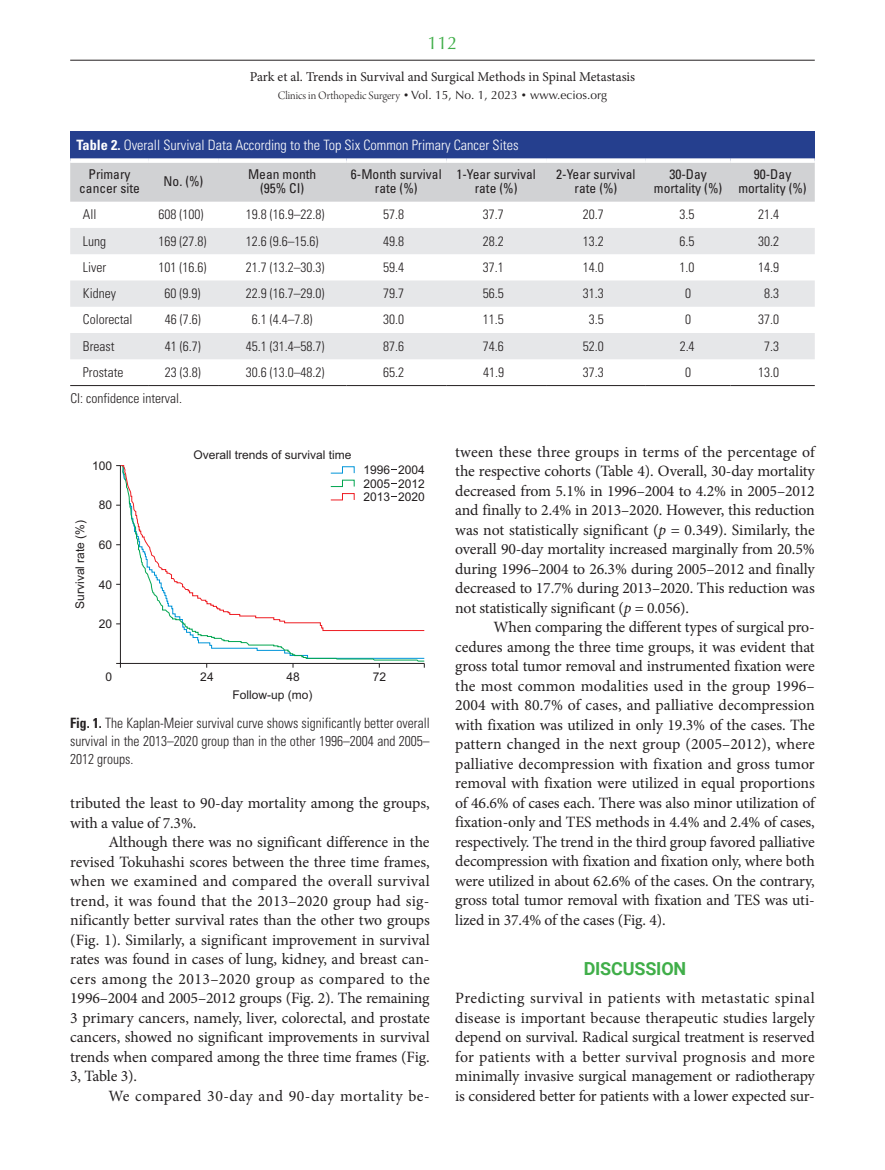
<style>
.page{position:relative;width:885px;height:1170px;background:#fff}
.page>*{position:absolute;margin:0;border:0;box-sizing:border-box;transform-origin:0 0}
.t1{font:700 18px "Roboto";letter-spacing:-.01em;color:#40ae49}
.t2{font:18px "Optima LT Std";color:#40ae49}
.t3{font:15.75px/19.5px "Minion Pro";letter-spacing:-.01em;color:#231f20;text-align:justify}
.t4{font:15.75px "Minion Pro";letter-spacing:.03em;color:#231f20}
.t5{font:300 condensed 14.25px/18px "Univers LT Std";color:#231f20;text-align:justify;scale:.95 1}
.t6{font:300 condensed 14.25px "Univers LT Std";color:#fff}
.t7{font:300 condensed 13.5px "Univers LT Std";color:#231f20}
.t8{font:condensed 13.5px/13.5px "Univers LT Std";color:#231f20;text-align:center}
.t9{font:13.5px "Minion Pro";color:#231f20}
.t10{font:12px/13.4px "Arial";color:#231f20;text-align:justify}
.t11{font:12px "Optima LT Std";color:#231f20}
.s1{font-family:"Arno Pro Light Display"}
.s2{font-size:9px}
.s3{font-weight:700}
.s4{font-style:italic}
</style>
<div class="page">
<hr style="left:70px;top:60px;width:744px;height:1px;background:#231f20">
<div style="left:70px;top:131px;width:744px;height:30px;background:#253f8e"></div>
<div style="left:70px;top:163px;width:744px;height:39px;background:#d1d2d4"></div>
<svg style="left:70px;top:228px;width:744px;height:131px;fill:#e6e7e9"></svg>
<div style="left:70px;top:158px;width:79px;height:5px;background:#fff"></div>
<div style="left:149px;top:158px;width:69px;height:5px;background:#fff"></div>
<div style="left:218px;top:158px;width:128px;height:5px;background:#fff"></div>
<div style="left:346px;top:158px;width:100px;height:5px;background:#fff"></div>
<div style="left:446px;top:158px;width:100px;height:5px;background:#fff"></div>
<div style="left:546px;top:158px;width:99px;height:5px;background:#fff"></div>
<div style="left:645px;top:158px;width:85px;height:5px;background:#fff"></div>
<div style="left:730px;top:158px;width:84px;height:5px;background:#fff"></div>
<hr style="left:70px;top:385px;width:79px;height:1px;background:#231f20">
<hr style="left:149px;top:385px;width:69px;height:1px;background:#231f20">
<hr style="left:218px;top:385px;width:128px;height:1px;background:#231f20">
<hr style="left:346px;top:385px;width:100px;height:1px;background:#231f20">
<hr style="left:446px;top:385px;width:100px;height:1px;background:#231f20">
<hr style="left:546px;top:385px;width:99px;height:1px;background:#231f20">
<hr style="left:645px;top:385px;width:85px;height:1px;background:#231f20">
<hr style="left:730px;top:385px;width:84px;height:1px;background:#231f20">
<svg style="left:116px;top:465px;width:309px;height:203px"></svg>
<svg style="left:330px;top:466px;width:25px;height:35px"></svg>
<p class="t2" style="left:427px;top:32px;width:32px">112</p>
<p class="t9" style="left:250px;top:68px;width:387px">Park et al. Trends in Survival and Surgical Methods in Spinal Metastasis</p>
<p class="t11" style="left:278px;top:88px;width:331px"><span class="s1">Clinics in Orthopedic Surgery</span> <span class="s2">•</span> Vol. 15, No. 1, 2023 <span class="s2">•</span> www.ecios.org</p>
<p class="t6" style="left:77px;top:136px;width:443px"><span class="s3">Table 2.</span> Overall Survival Data According to the Top Six Common Primary Cancer Sites</p>
<p class="t8" style="left:79px;top:168px;width:62px">Primary cancer site</p>
<p class="t8" style="left:163px;top:174px;width:41px">No. (%)</p>
<p class="t8" style="left:248px;top:168px;width:70px">Mean month (95% CI)</p>
<p class="t8" style="left:351px;top:168px;width:92px">6-Month survival rate (%)</p>
<p class="t8" style="left:456px;top:168px;width:81px">1-Year survival rate (%)</p>
<p class="t8" style="left:556px;top:168px;width:81px">2-Year survival rate (%)</p>
<p class="t8" style="left:654px;top:168px;width:70px">30-Day mortality (%)</p>
<p class="t8" style="left:738px;top:168px;width:70px">90-Day mortality (%)</p>
<p class="t7" style="left:83px;top:206px;width:15px">All</p>
<p class="t7" style="left:158px;top:206px;width:46px">608 (100)</p>
<p class="t7" style="left:246px;top:206px;width:80px">19.8 (16.9–22.8)</p>
<p class="t7" style="left:383px;top:206px;width:22px">57.8</p>
<p class="t7" style="left:483px;top:206px;width:22px">37.7</p>
<p class="t7" style="left:582px;top:206px;width:22px">20.7</p>
<p class="t7" style="left:679px;top:206px;width:16px">3.5</p>
<p class="t7" style="left:758px;top:206px;width:22px">21.4</p>
<p class="t7" style="left:83px;top:233px;width:25px">Lung</p>
<p class="t7" style="left:159px;top:233px;width:49px">169 (27.8)</p>
<p class="t7" style="left:246px;top:233px;width:74px">12.6 (9.6–15.6)</p>
<p class="t7" style="left:383px;top:233px;width:22px">49.8</p>
<p class="t7" style="left:483px;top:233px;width:22px">28.2</p>
<p class="t7" style="left:582px;top:233px;width:22px">13.2</p>
<p class="t7" style="left:679px;top:233px;width:16px">6.5</p>
<p class="t7" style="left:758px;top:233px;width:22px">30.2</p>
<p class="t7" style="left:83px;top:259px;width:25px">Liver</p>
<p class="t7" style="left:159px;top:259px;width:49px">101 (16.6)</p>
<p class="t7" style="left:246px;top:259px;width:80px">21.7 (13.2–30.3)</p>
<p class="t7" style="left:383px;top:259px;width:22px">59.4</p>
<p class="t7" style="left:483px;top:259px;width:22px">37.1</p>
<p class="t7" style="left:582px;top:259px;width:22px">14.0</p>
<p class="t7" style="left:679px;top:259px;width:16px">1.0</p>
<p class="t7" style="left:758px;top:259px;width:22px">14.9</p>
<p class="t7" style="left:83px;top:285px;width:34px">Kidney</p>
<p class="t7" style="left:165px;top:285px;width:37px">60 (9.9)</p>
<p class="t7" style="left:246px;top:285px;width:80px">22.9 (16.7–29.0)</p>
<p class="t7" style="left:383px;top:285px;width:22px">79.7</p>
<p class="t7" style="left:483px;top:285px;width:22px">56.5</p>
<p class="t7" style="left:582px;top:285px;width:22px">31.3</p>
<p class="t7" style="left:685px;top:285px;width:7px">0</p>
<p class="t7" style="left:764px;top:285px;width:16px">8.3</p>
<p class="t7" style="left:83px;top:311px;width:51px">Colorectal</p>
<p class="t7" style="left:165px;top:311px;width:37px">46 (7.6)</p>
<p class="t7" style="left:252px;top:311px;width:62px">6.1 (4.4–7.8)</p>
<p class="t7" style="left:383px;top:311px;width:22px">30.0</p>
<p class="t7" style="left:483px;top:311px;width:22px">11.5</p>
<p class="t7" style="left:588px;top:311px;width:16px">3.5</p>
<p class="t7" style="left:685px;top:311px;width:7px">0</p>
<p class="t7" style="left:758px;top:311px;width:22px">37.0</p>
<p class="t7" style="left:83px;top:338px;width:33px">Breast</p>
<p class="t7" style="left:165px;top:338px;width:37px">41 (6.7)</p>
<p class="t7" style="left:246px;top:338px;width:80px">45.1 (31.4–58.7)</p>
<p class="t7" style="left:383px;top:338px;width:22px">87.6</p>
<p class="t7" style="left:483px;top:338px;width:22px">74.6</p>
<p class="t7" style="left:582px;top:338px;width:22px">52.0</p>
<p class="t7" style="left:679px;top:338px;width:16px">2.4</p>
<p class="t7" style="left:764px;top:338px;width:16px">7.3</p>
<p class="t7" style="left:83px;top:364px;width:42px">Prostate</p>
<p class="t7" style="left:165px;top:364px;width:37px">23 (3.8)</p>
<p class="t7" style="left:246px;top:364px;width:80px">30.6 (13.0–48.2)</p>
<p class="t7" style="left:383px;top:364px;width:22px">65.2</p>
<p class="t7" style="left:483px;top:364px;width:22px">41.9</p>
<p class="t7" style="left:582px;top:364px;width:22px">37.3</p>
<p class="t7" style="left:685px;top:364px;width:7px">0</p>
<p class="t7" style="left:758px;top:364px;width:22px">13.0</p>
<p class="t7" style="left:70px;top:390px;width:113px">CI: confidence interval.</p>
<p class="t10" style="left:92px;top:460px;width:22px">100</p>
<p class="t10" style="left:99px;top:499px;width:15px">80</p>
<p class="t10" style="left:99px;top:539px;width:15px">60</p>
<p class="t10" style="left:99px;top:578px;width:15px">40</p>
<p class="t10" style="left:99px;top:618px;width:15px">20</p>
<p class="t10" style="left:74px;top:608px;width:90px;rotate:-90deg">Survival rate (%)</p>
<p class="t10" style="left:105px;top:671px;width:8px">0</p>
<p class="t10" style="left:193px;top:449px;width:160px">Overall trends of survival time</p>
<p class="t10" style="left:363px;top:464px;width:63px">1996 2004<br>2005 2012<br>2013 2020</p>
<p class="t10" style="left:200px;top:671px;width:15px">24</p>
<p class="t10" style="left:286px;top:671px;width:15px">48</p>
<p class="t10" style="left:373px;top:671px;width:15px">72</p>
<p class="t10" style="left:232px;top:689px;width:82px">Follow-up (mo)</p>
<p class="t5" style="left:70px;top:713px;width:380px"><span class="s3">Fig. 1.</span> The Kaplan-Meier survival curve shows significantly better overall survival in the 2013–2020 group than in the other 1996–2004 and 2005– 2012 groups.</p>
<p class="t3" style="left:70px;top:793px;width:361px">tributed the least to 90-day mortality among the groups, with a value of 7.3%.</p>
<p class="t3" style="left:70px;top:832px;width:361px;text-indent:38px">Although there was no significant difference in the revised Tokuhashi scores between the three time frames, when we examined and compared the overall survival trend, it was found that the 2013–2020 group had sig&shy;nificantly better survival rates than the other two groups (Fig. 1). Similarly, a significant improvement in survival rates was found in cases of lung, kidney, and breast can&shy;cers among the 2013–2020 group as compared to the 1996–2004 and 2005–2012 groups (Fig. 2). The remaining 3 primary cancers, namely, liver, colorectal, and prostate cancers, showed no significant improvements in survival trends when compared among the three time frames (Fig.<br>3, Table 3).</p>
<p class="t4" style="left:108px;top:1084px;width:323px">We compared 30-day and 90-day mortality be-</p>
<p class="t3" style="left:455px;top:442px;width:361px">tween these three groups in terms of the percentage of the respective cohorts (Table 4). Overall, 30-day mortality decreased from 5.1% in 1996–2004 to 4.2% in 2005–2012 and finally to 2.4% in 2013–2020. However, this reduction was not statistically significant (<span class="s4">p</span> = 0.349). Similarly, the overall 90-day mortality increased marginally from 20.5% during 1996–2004 to 26.3% during 2005–2012 and finally decreased to 17.7% during 2013–2020. This reduction was not statistically significant (<span class="s4">p</span> = 0.056).</p>
<p class="t3" style="left:455px;top:617px;width:361px;text-indent:38px">When comparing the different types of surgical pro&shy;cedures among the three time groups, it was evident that gross total tumor removal and instrumented fixation were the most common modalities used in the group 1996– 2004 with 80.7% of cases, and palliative decompression with fixation was utilized in only 19.3% of the cases. The pattern changed in the next group (2005–2012), where palliative decompression with fixation and gross tumor removal with fixation were utilized in equal proportions of 46.6% of cases each. There was also minor utilization of fixation-only and TES methods in 4.4% and 2.4% of cases, respectively. The trend in the third group favored palliative decompression with fixation and fixation only, where both were utilized in about 62.6% of the cases. On the contrary, gross total tumor removal with fixation and TES was uti&shy;lized in 37.4% of the cases (Fig. 4).</p>
<p class="t1" style="left:583px;top:956px;width:104px">DISCUSSION</p>
<p class="t3" style="left:455px;top:988px;width:361px">Predicting survival in patients with metastatic spinal disease is important because therapeutic studies largely depend on survival. Radical surgical treatment is reserved for patients with a better survival prognosis and more minimally invasive surgical management or radiotherapy is considered better for patients with a lower expected sur-</p>
</div>
